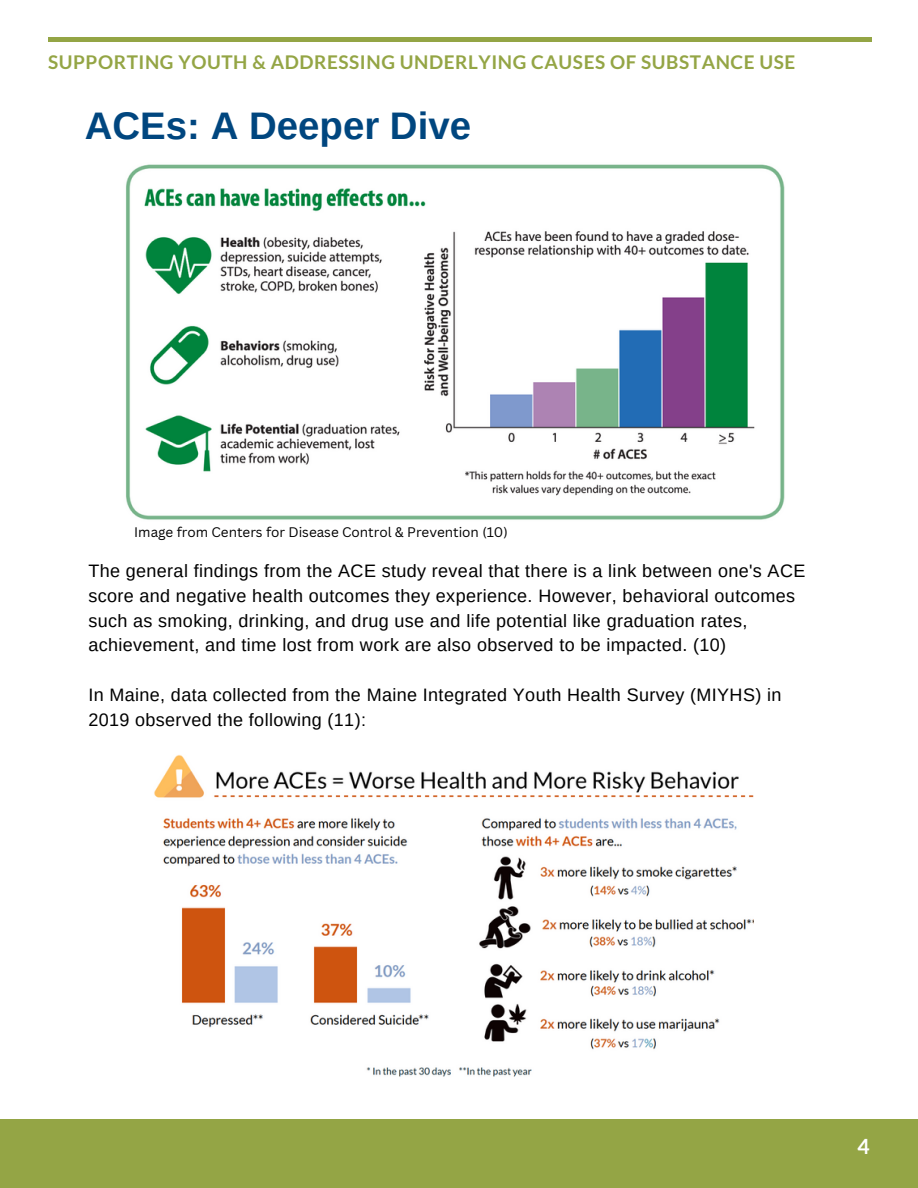
<style>
.page{position:relative;width:918px;height:1188px;background:#fff}
.page>*{position:absolute;margin:0;border:0;box-sizing:border-box;transform-origin:0 0}
.t1{font:700 38.4px "Arimo";color:#00467f}
.t2{font:700 21px "Lato";color:#fff}
.t3{font:700 18.9px "Lato";letter-spacing:.03em;color:#94a545}
.t4{font:18px/24.8px "Arimo";letter-spacing:.02em;color:#000}
.t5{font:13.5px "Canva Sans";color:#000}
</style>
<div class="page">
<div style="left:0;top:1119px;width:918px;height:69px;background:#94a545"></div>
<img style="left:126px;top:164px;width:659px;height:356px">
<img style="left:154px;top:755px;width:600px;height:322px">
<div style="left:48px;top:37px;width:824px;height:5px;background:#94a545"></div>
<p class="t3" style="left:48px;top:50px;width:749px">SUPPORTING YOUTH &amp; ADDRESSING UNDERLYING CAUSES OF SUBSTANCE USE</p>
<p class="t1" style="left:85px;top:105px;width:388px">ACEs: A Deeper Dive</p>
<p class="t5" style="left:134px;top:522px;width:375px">Image from Centers for Disease Control &amp; Prevention (10)</p>
<p class="t4" style="left:88px;top:559px;width:719px">The general findings from the ACE study reveal that there is a link between one's ACE score and negative health outcomes they experience. However, behavioral outcomes such as smoking, drinking, and drug use and life potential like graduation rates, achievement, and time lost from work are also observed to be impacted. (10)</p>
<p class="t4" style="left:88px;top:682px;width:695px">In Maine, data collected from the Maine Integrated Youth Health Survey (MIYHS) in<br>2019 observed the following (11):</p>
<p class="t2" style="left:858px;top:1133px;width:14px">4</p>
</div>
